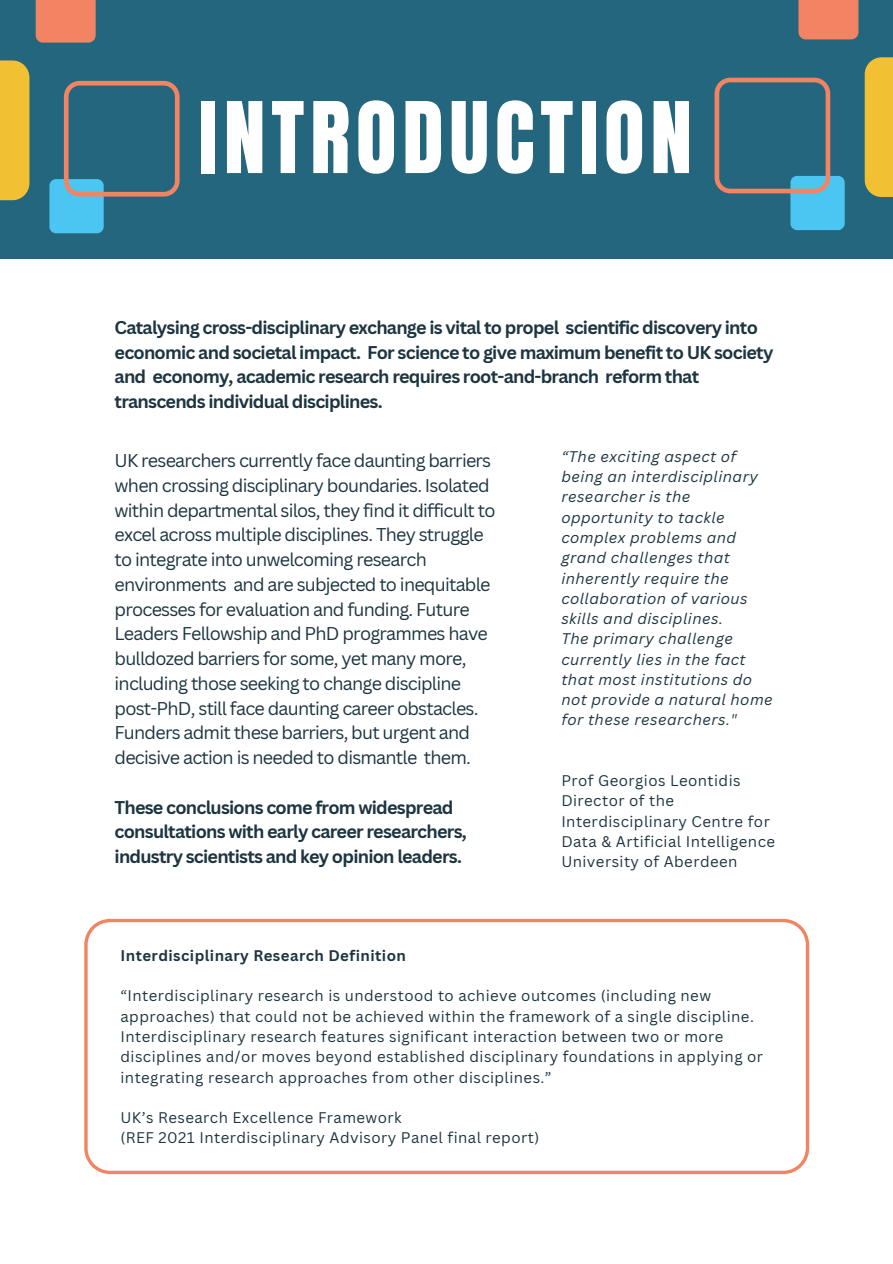
<style>
.page{position:relative;width:893px;height:1264px;background:#fff}
.page>*{position:absolute;margin:0;border:0;box-sizing:border-box;transform-origin:0 0}
.t1{font:83.85px "Anton";letter-spacing:.07em;color:#fff}
.t2{font:18px/24.8px "Canva Sans";letter-spacing:-.045em;color:#1d3540}
.t3{font:700 18px/24.8px "Canva Sans";letter-spacing:-.045em;color:#1d3540}
.t4{font:15px/20.2px "Canva Sans";letter-spacing:.03em;color:#1d3540}
.t5{font:italic 15px/20.2px "Canva Sans";letter-spacing:.03em;color:#1d3540}
.t6{font:700 15px "Canva Sans";letter-spacing:.03em;color:#1d3540}
</style>
<div class="page">
<div style="left:0;top:0;width:892px;height:258px;background:#24667e"></div>
<svg style="left:864px;top:57px;width:28px;height:140px;background:#e5ba37"></svg>
<div style="left:790px;top:176px;width:54px;height:54px;background:#4bc6f2;border-radius:7px"></div>
<div style="left:798px;top:0;width:60px;height:39px;background:#f28463"></div>
<svg style="left:714px;top:78px;width:116px;height:115px"></svg>
<div style="left:0;top:60px;width:29px;height:140px;background:#f2c033"></div>
<div style="left:49px;top:179px;width:55px;height:54px;background:#4bc6f2;border-radius:7px"></div>
<div style="left:36px;top:0;width:60px;height:43px;background:#f28463"></div>
<svg style="left:64px;top:81px;width:115px;height:115px"></svg>
<svg style="left:84px;top:918px;width:725px;height:256px"></svg>
<h3 class="t1" style="left:199px;top:78px;width:494px">INTRODUCTION</h3>
<p class="t3" style="left:115px;top:314px;width:660px">Catalysing cross-disciplinary exchange is vital to propel scientific discovery into economic and societal impact. For science to give maximum benefit to UK society and economy, academic research requires root-and-branch reform that transcends individual disciplines.</p>
<p class="t5" style="left:561px;top:446px;width:198px">“The exciting aspect of being an interdisciplinary researcher is the opportunity to tackle complex problems and grand challenges that inherently require the collaboration of various skills and disciplines.</p>
<p class="t5" style="left:561px;top:628px;width:213px">The primary challenge currently lies in the fact that most institutions do not provide a natural home for these researchers."</p>
<h2 class="t2" style="left:115px;top:447px;width:382px">UK researchers currently face daunting barriers when crossing disciplinary boundaries. Isolated within departmental silos, they find it difficult to excel across multiple disciplines. They struggle to integrate into unwelcoming research environments and are subjected to inequitable processes for evaluation and funding. Future Leaders Fellowship and PhD programmes have bulldozed barriers for some, yet many more, including those seeking to change discipline post-PhD, still face daunting career obstacles.<br>Funders admit these barriers, but urgent and decisive action is needed to dismantle them.</h2>
<p class="t3" style="left:115px;top:794px;width:354px">These conclusions come from widespread consultations with early career researchers, industry scientists and key opinion leaders.</p>
<h4 class="t4" style="left:561px;top:770px;width:181px">Prof Georgios Leontidis</h4>
<p class="t4" style="left:561px;top:790px;width:215px">Director of the<br>Interdisciplinary Centre for<br>Data &amp; Artificial Intelligence<br>University of Aberdeen</p>
<p class="t6" style="left:120px;top:944px;width:287px">Interdisciplinary Research Definition</p>
<p class="t4" style="left:120px;top:985px;width:644px">“Interdisciplinary research is understood to achieve outcomes (including new approaches) that could not be achieved within the framework of a single discipline.<br>Interdisciplinary research features significant interaction between two or more disciplines and/or moves beyond established disciplinary foundations in applying or integrating research approaches from other disciplines.”</p>
<h1 class="t4" style="left:120px;top:1107px;width:283px">UK’s Research Excellence Framework</h1>
<h2 class="t4" style="left:120px;top:1127px;width:420px">(REF 2021 Interdisciplinary Advisory Panel final report)</h2>
</div>
